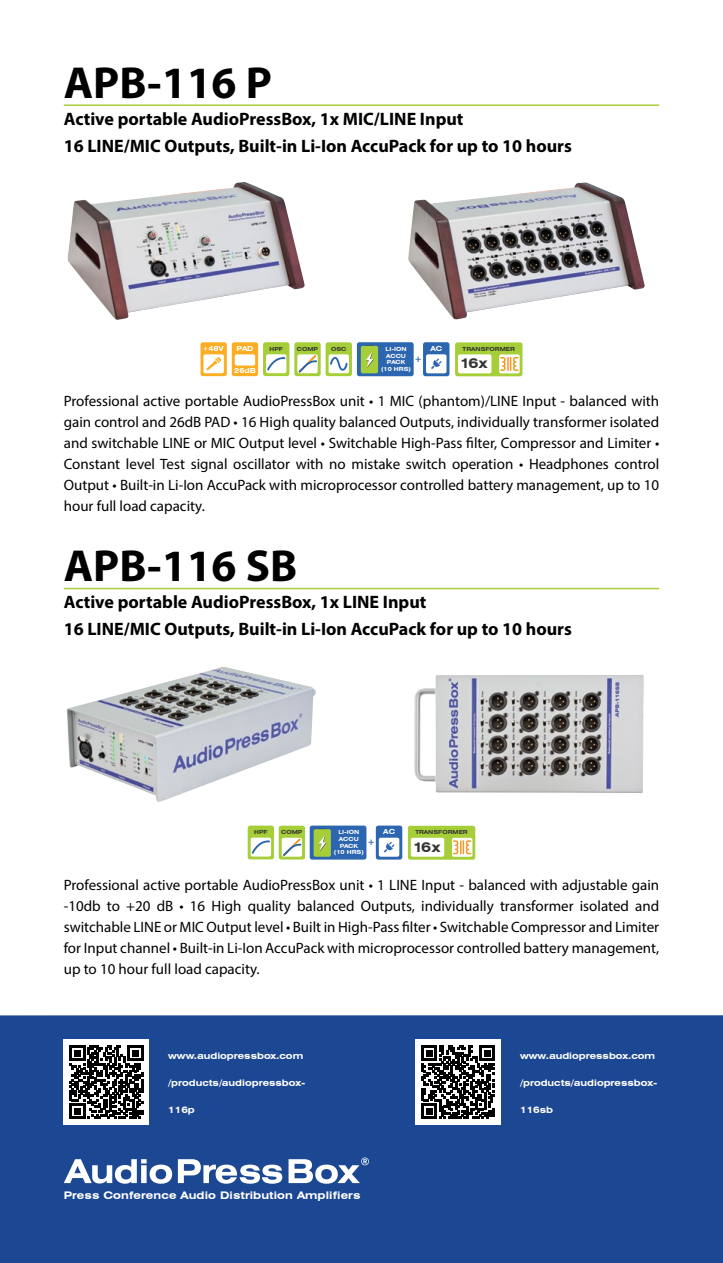
<style>
.page{position:relative;width:723px;height:1263px;background:#fff}
.page>*{position:absolute;margin:0;border:0;box-sizing:border-box;transform-origin:0 0}
.t1{font:700 45px "Myriad Pro";color:#000}
.t2{font:700 18px/27px "Myriad Pro";color:#000}
.t3{font:15px/21px "Myriad Pro";color:#000;text-align:justify}
.t4{font:700 expanded 13.65px "Swiss 721 BT";letter-spacing:-.04em;color:#343433}
.t5{font:700 expanded 10.5px "Swiss 721 BT";letter-spacing:.01em;color:#fff}
.t6{font:700 expanded 9.15px "Swiss 721 BT";color:#2c65b0}
.t7{font:700 expanded 9px "Swiss 721 BT";color:#fff}
.t8{font:700 expanded 6.9px "Swiss 721 BT";color:#fff}
.t9{font:700 expanded 5.7px/6.8px "Swiss 721 BT";color:#fff;text-align:center}
.t10{font:700 expanded 5.55px "Swiss 721 BT";color:#343433}
</style>
<div class="page">
<div style="left:0;top:1015px;width:723px;height:248px;background:#1c4792"></div>
<svg style="left:64px;top:1159px;width:108px;height:25px"></svg>
<svg style="left:178px;top:1159px;width:104px;height:25px"></svg>
<svg style="left:288px;top:1157px;width:81px;height:27px"></svg>
<img style="left:408px;top:182px;width:237px;height:138px">
<img style="left:67px;top:182px;width:238px;height:138px">
<div style="left:200px;top:342px;width:27px;height:34px;background:#fbad23;border-radius:2px"></div>
<div style="left:203px;top:354px;width:21px;height:19px;background:#fff;border-radius:2px"></div>
<svg style="left:206px;top:357px;width:15px;height:13px"></svg>
<svg style="left:203px;top:346px;width:21px;height:5px"></svg>
<div style="left:232px;top:342px;width:26px;height:34px;background:#fbad23;border-radius:2px"></div>
<div style="left:235px;top:354px;width:20px;height:11px;background:#fff;border-radius:2px"></div>
<div style="left:294px;top:342px;width:27px;height:34px;background:#a6ce39;border-radius:2px"></div>
<div style="left:297px;top:354px;width:21px;height:19px;background:#e2efbf;border-radius:2px"></div>
<svg style="left:298px;top:354px;width:19px;height:19px"></svg>
<div style="left:263px;top:342px;width:26px;height:34px;background:#a6ce39;border-radius:2px"></div>
<div style="left:266px;top:354px;width:20px;height:19px;background:#fff;border-radius:2px"></div>
<svg style="left:267px;top:357px;width:18px;height:13px"></svg>
<div style="left:326px;top:342px;width:26px;height:34px;background:#a6ce39;border-radius:2px"></div>
<div style="left:329px;top:354px;width:20px;height:19px;background:#fff;border-radius:2px"></div>
<svg style="left:330px;top:357px;width:18px;height:14px"></svg>
<div style="left:423px;top:342px;width:26px;height:34px;background:#2c65b0;border-radius:2px"></div>
<div style="left:426px;top:354px;width:20px;height:19px;background:#fff;border-radius:2px"></div>
<svg style="left:431px;top:358px;width:11px;height:11px"></svg>
<div style="left:357px;top:342px;width:57px;height:34px;background:#2c65b0;border-radius:2px"></div>
<div style="left:361px;top:346px;width:17px;height:27px;background:#a6ce39;border-radius:2px"></div>
<svg style="left:366px;top:352px;width:8px;height:16px"></svg>
<svg style="left:455px;top:342px;width:67px;height:34px"></svg>
<hr style="left:64px;top:104px;width:595px;height:2px;background:#a6ce39">
<img style="left:414px;top:675px;width:230px;height:118px">
<img style="left:66px;top:667px;width:250px;height:135px">
<div style="left:279px;top:826px;width:26px;height:33px;background:#a6ce39;border-radius:2px"></div>
<svg style="left:282px;top:838px;width:20px;height:19px"></svg>
<svg style="left:282px;top:838px;width:19px;height:18px"></svg>
<div style="left:376px;top:825px;width:26px;height:35px;background:#2c65b0;border-radius:2px"></div>
<div style="left:379px;top:838px;width:20px;height:19px;background:#fff;border-radius:2px"></div>
<svg style="left:384px;top:842px;width:10px;height:10px"></svg>
<div style="left:310px;top:825px;width:56px;height:35px;background:#2c65b0;border-radius:2px"></div>
<div style="left:314px;top:829px;width:17px;height:28px;background:#a6ce39;border-radius:2px"></div>
<svg style="left:318px;top:829px;width:8px;height:22px"></svg>
<svg style="left:408px;top:826px;width:67px;height:34px"></svg>
<svg style="left:248px;top:825px;width:26px;height:34px"></svg>
<div style="left:251px;top:838px;width:20px;height:18px;background:#fff;border-radius:2px"></div>
<svg style="left:252px;top:840px;width:18px;height:14px"></svg>
<hr style="left:64px;top:588px;width:595px;height:1px;background:#a6ce39">
<div style="left:64px;top:1040px;width:85px;height:85px;background:#fff"></div>
<div style="left:416px;top:1040px;width:85px;height:85px;background:#fff"></div>
<svg style="left:70px;top:1045px;width:73px;height:74px"></svg>
<svg style="left:421px;top:1045px;width:74px;height:74px"></svg>
<h1 class="t1" style="left:64px;top:53px;width:210px">APB-116 P</h1>
<p class="t2" style="left:64px;top:104px;width:510px">Active portable AudioPressBox, 1x MIC/LINE Input<br>16 LINE/MIC Outputs, Built-in Li-Ion AccuPack for up to 10 hours</p>
<p class="t8" style="left:237px;top:344px;width:18px">PAD</p>
<p class="t8" style="left:234px;top:367px;width:23px">26dB</p>
<p class="t10" style="left:269px;top:345px;width:15px">HPF</p>
<p class="t10" style="left:297px;top:345px;width:23px">COMP</p>
<p class="t10" style="left:331px;top:345px;width:17px">OSC</p>
<p class="t8" style="left:430px;top:344px;width:13px">AC</p>
<p class="t6" style="left:414px;top:353px;width:9px">+</p>
<p class="t9" style="left:381px;top:345px;width:31px">LI-ION<br>ACCU<br>PACK (10 HRS)</p>
<p class="t10" style="left:463px;top:345px;width:54px">TRANSFORMER</p>
<p class="t4" style="left:460px;top:355px;width:29px">16x</p>
<p class="t3" style="left:64px;top:390px;width:597px">Professional active portable AudioPressBox unit • 1 MIC (phantom)/LINE Input - balanced with gain control and 26dB PAD • 16 High quality balanced Outputs, individually transformer isolated and switchable LINE or MIC Output level • Switchable High-Pass filter, Compressor and Limiter • Constant level Test signal oscillator with no mistake switch operation • Headphones control Output • Built-in Li-Ion AccuPack with microprocessor controlled battery management, up to 10 hour full load capacity.</p>
<h1 class="t1" style="left:64px;top:536px;width:235px">APB-116 SB</h1>
<p class="t2" style="left:64px;top:588px;width:510px">Active portable AudioPressBox, 1x LINE Input<br>16 LINE/MIC Outputs, Built-in Li-Ion AccuPack for up to 10 hours</p>
<p class="t10" style="left:254px;top:828px;width:15px">HPF</p>
<p class="t10" style="left:281px;top:829px;width:23px">COMP</p>
<p class="t8" style="left:383px;top:828px;width:13px">AC</p>
<p class="t6" style="left:367px;top:837px;width:9px">+</p>
<p class="t9" style="left:334px;top:829px;width:31px">LI-ION<br>ACCU<br>PACK (10 HRS)</p>
<p class="t10" style="left:415px;top:829px;width:54px">TRANSFORMER</p>
<p class="t4" style="left:413px;top:838px;width:29px">16x</p>
<p class="t3" style="left:64px;top:874px;width:597px">Professional active portable AudioPressBox unit • 1 LINE Input - balanced with adjustable gain -10db to +20 dB • 16 High quality balanced Outputs, individually transformer isolated and switchable LINE or MIC Output level • Built in High-Pass filter • Switchable Compressor and Limiter for Input channel • Built-in Li-Ion AccuPack with microprocessor controlled battery management, up to 10 hour full load capacity.</p>
<p class="t7" style="left:168px;top:1050px;width:136px">www.audiopressbox.com</p>
<p class="t7" style="left:168px;top:1077px;width:139px">/products/audiopressbox-</p>
<p class="t7" style="left:168px;top:1104px;width:28px">116p</p>
<p class="t5" style="left:64px;top:1189px;width:298px">Press Conference Audio Distribution Amplifiers</p>
<p class="t7" style="left:520px;top:1050px;width:136px">www.audiopressbox.com</p>
<p class="t7" style="left:520px;top:1077px;width:139px">/products/audiopressbox-</p>
<p class="t7" style="left:520px;top:1104px;width:34px">116sb</p>
</div>
